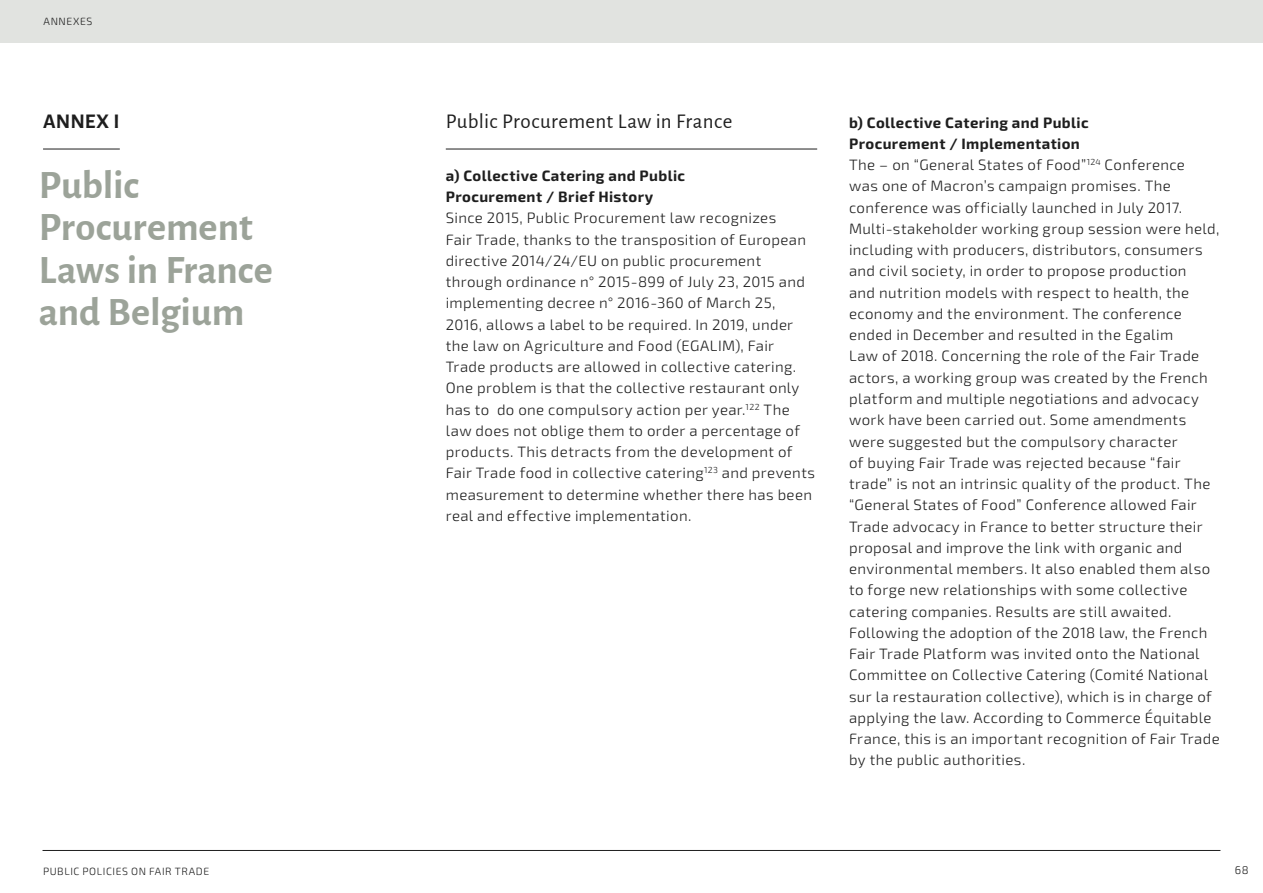
<style>
.page{position:relative;width:1263px;height:893px;background:#fff}
.page>*{position:absolute;margin:0;border:0;box-sizing:border-box;transform-origin:0 0}
.t1{font:700 40.5px/42.5px "Alegreya Sans";letter-spacing:-.005em;color:#9ca399}
.H2a{font:21px "Alegreya Sans";letter-spacing:.01em;color:#1e1e1e}
.H2a-2{font:700 21px "Alegreya Sans";color:#1e1e1e}
.body{font:300 15px/21.3px "Exo 2";letter-spacing:.025em;color:#1e1e1e}
.body-2{font:700 15px/21.3px "Exo 2";letter-spacing:.025em;color:#1e1e1e}
.H3a{font:700 15px/21.3px "Exo 2";letter-spacing:.03em;color:#1e1e1e}
.t2{font:300 11.25px "Exo 2";color:#1e1e1e}
.body-3{font:300 10.5px "Exo 2";letter-spacing:.055em;color:#1e1e1e}
</style>
<div class="page">
<hr style="left:43px;top:850px;width:1177px;height:1px;background:#1e1e1e">
<div style="left:0;top:0;width:1263px;height:43px;background:#e1e3e0"></div>
<hr style="left:446px;top:149px;width:371px;height:1px;background:#1e1e1e">
<hr style="left:43px;top:149px;width:77px;height:1px;background:#1e1e1e">
<p class="body-3" style="left:44px;top:15px;width:50px">ANNEXES</p>
<p class="H2a-2" style="left:43px;top:105px;width:78px">ANNEX I</p>
<h1 class="t1" style="left:39px;top:161px;width:236px">Public<br>Procurement<br>Laws in France and Belgium</h1>
<p class="H2a" style="left:446px;top:106px;width:288px">Public Procurement Law in France</p>
<p class="H3a" style="left:446px;top:165px;width:241px">a) Collective Catering and Public<br>Procurement / Brief History</p>
<p class="body" style="left:446px;top:208px;width:371px">Since 2015, Public Procurement law recognizes<br>Fair Trade, thanks to the transposition of European directive 2014/24/EU on public procurement through ordinance n° 2015-899 of July 23, 2015 and implementing decree n° 2016-360 of March 25, 2016, allows a label to be required. In 2019, under the law on Agriculture and Food (EGALIM), Fair Trade products are allowed in collective catering.<br>One problem is that the collective restaurant only has to do one compulsory action per year.<sup>122</sup> The law does not oblige them to order a percentage of products. This detracts from the development of Fair Trade food in collective catering<sup>123</sup> and prevents measurement to determine whether there has been real and effective implementation.</p>
<p class="body-2" style="left:849px;top:112px;width:241px">b) Collective Catering and Public<br>Procurement / Implementation</p>
<p class="body" style="left:849px;top:154px;width:372px">The – on “General States of Food”<sup>124</sup> Conference<br>was one of Macron’s campaign promises. The conference was officially launched in July 2017.<br>Multi-stakeholder working group session were held, including with producers, distributors, consumers and civil society, in order to propose production<br>and nutrition models with respect to health, the economy and the environment. The conference ended in December and resulted in the Egalim<br>Law of 2018. Concerning the role of the Fair Trade actors, a working group was created by the French platform and multiple negotiations and advocacy work have been carried out. Some amendments were suggested but the compulsory character<br>of buying Fair Trade was rejected because “fair trade” is not an intrinsic quality of the product. The “General States of Food” Conference allowed Fair Trade advocacy in France to better structure their proposal and improve the link with organic and environmental members. It also enabled them also to forge new relationships with some collective catering companies. Results are still awaited.<br>Following the adoption of the 2018 law, the French Fair Trade Platform was invited onto the National Committee on Collective Catering (Comité National sur la restauration collective), which is in charge of applying the law. According to Commerce Équitable France, this is an important recognition of Fair Trade by the public authorities.</p>
<p class="body-3" style="left:43px;top:865px;width:168px">PUBLIC POLICIES ON FAIR TRADE</p>
<p class="t2" style="left:1235px;top:863px;width:15px">68</p>
</div>
